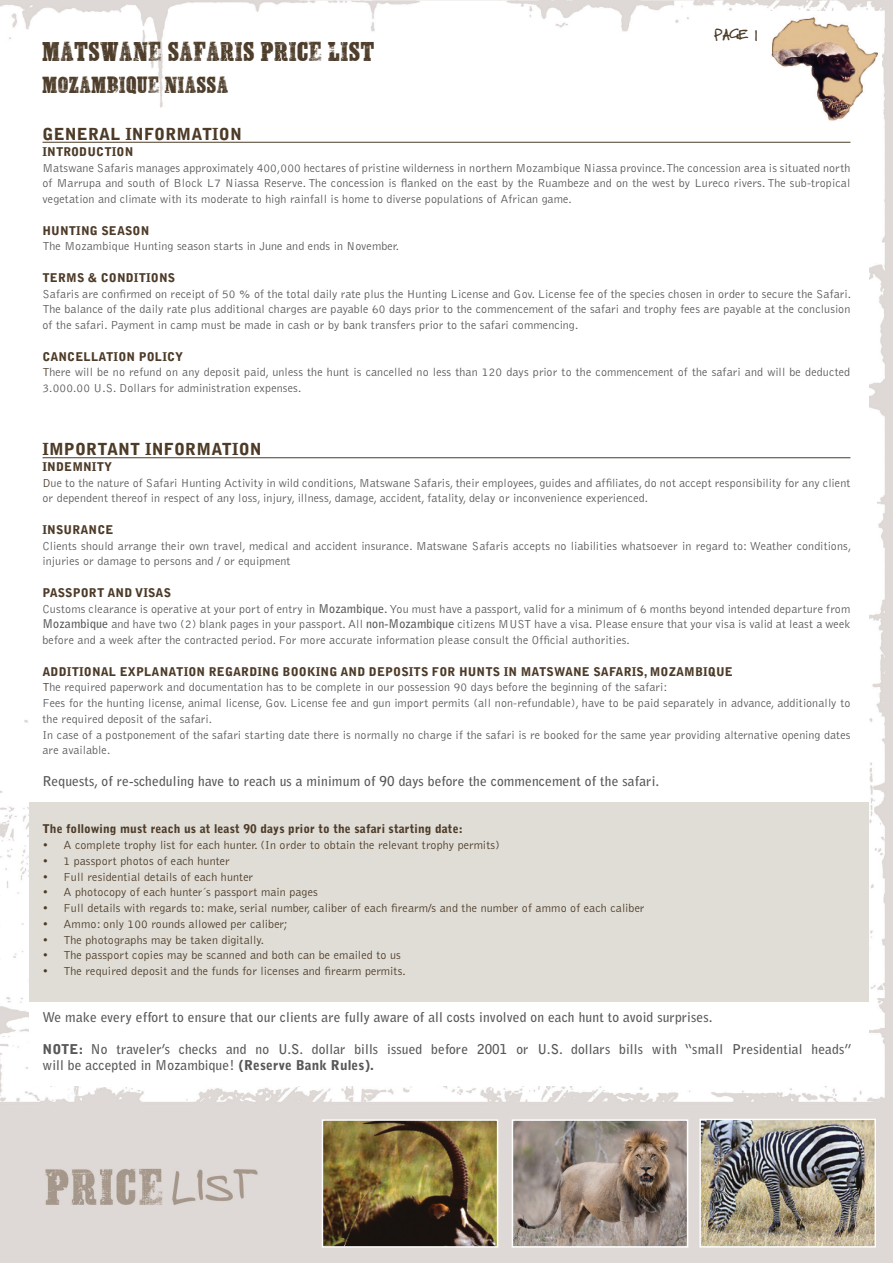
<style>
.page{position:relative;width:893px;height:1263px;background:#fff}
.page>*{position:absolute;margin:0;border:0;box-sizing:border-box;transform-origin:0 0}
.t1{font:21px "Danger Zone Warning";letter-spacing:.025em;color:#4c3b28}
.t2{font:21px "tomshandwrittennew";color:#4c3b28}
.t3{font:18px "Danger Zone Warning";letter-spacing:.025em;color:#4c3b28}
.t4{font:900 16.5px "Bell Gothic Std";letter-spacing:.01em;color:#4d3b28}
.t5{font:700 13.5px/15.8px "Bell Gothic Std";letter-spacing:.01em;color:#57585a}
.t6{font:300 12px/15.8px "Bell Gothic Std";letter-spacing:.01em;color:#57585a}
.t7{font:300 12px "Bell Gothic Std";letter-spacing:.01em;color:#4d3b28}
.t8{font:900 12px "Bell Gothic Std";letter-spacing:.01em;color:#4d3b28}
.s1{font-weight:900;color:#4d3b28}
.s2{color:#4d3b28}
.s3{font-weight:700}
.s4{font-weight:900}
</style>
<div class="page">
<img style="left:0;top:0;width:893px;height:1263px">
<div style="left:29px;top:125px;width:839px;height:961px;background:#fff"></div>
<div style="left:29px;top:803px;width:839px;height:199px;background:#dfddd6"></div>
<img style="left:701px;top:1121px;width:173px;height:124px">
<div style="left:699px;top:1119px;width:177px;height:128px;border:1px solid #fff"></div>
<img style="left:515px;top:1122px;width:170px;height:122px">
<div style="left:512px;top:1119px;width:176px;height:128px;border:2px solid #fff"></div>
<img style="left:324px;top:1121px;width:172px;height:124px">
<div style="left:322px;top:1119px;width:176px;height:128px;border:1px solid #fff"></div>
<img style="left:767px;top:11px;width:115px;height:112px">
<hr style="left:43px;top:142px;width:807px;height:1px;background:#4c3b28">
<hr style="left:43px;top:457px;width:807px;height:1px;background:#4c3b28">
<h1 class="t2" style="left:714px;top:24px;width:45px">PAGE 1</h1>
<h1 class="t1" style="left:43px;top:42px;width:334px">MATSWANE SAFARIS PRICE LIST</h1>
<h2 class="t3" style="left:43px;top:76px;width:187px">MOZAMBIQUE NIASSA</h2>
<h3 class="t4" style="left:43px;top:125px;width:201px">GENERAL INFORMATION</h3>
<p class="t8" style="left:43px;top:145px;width:92px">INTRODUCTION</p>
<p class="t6" style="left:43px;top:160px;width:809px;text-align:justify">Matswane Safaris manages approximately 400,000 hectares of pristine wilderness in northern Mozambique Niassa province. The concession area is situated north of Marrupa and south of Block L7 Niassa Reserve. The concession is flanked on the east by the Ruambeze and on the west by Lureco rivers. The sub-tropical vegetation and climate with its moderate to high rainfall is home to diverse populations of African game.</p>
<p class="t8" style="left:43px;top:223px;width:108px">HUNTING SEASON</p>
<p class="t6" style="left:43px;top:239px;width:358px">The Mozambique Hunting season starts in June and ends in November.</p>
<p class="t8" style="left:43px;top:271px;width:134px">TERMS &amp; CONDITIONS</p>
<p class="t6" style="left:43px;top:286px;width:810px;text-align:justify">Safaris are confirmed on receipt of 50 % of the total daily rate plus the Hunting License and Gov. License fee of the species chosen in order to secure the Safari.<br>The balance of the daily rate plus additional charges are payable 60 days prior to the commencement of the safari and trophy fees are payable at the conclusion of the safari. Payment in camp must be made in cash or by bank transfers prior to the safari commencing.</p>
<p class="t6" style="left:43px;top:349px;width:809px"><span class="s1">CANCELLATION POLICY<br></span><span class="s2">T</span>here will be no refund on any deposit paid, unless the hunt is cancelled no less than 120 days prior to the commencement of the safari and will be deducted<br>3.000.00 U.S. Dollars for administration expenses.</p>
<h3 class="t4" style="left:43px;top:440px;width:221px">IMPORTANT INFORMATION</h3>
<p class="t6" style="left:43px;top:459px;width:809px"><span class="s1">INDEMNITY<br></span><span class="s2">D</span>ue to the nature of Safari Hunting Activity in wild conditions, Matswane Safaris, their employees, guides and affiliates, do not accept responsibility for any client or dependent thereof in respect of any loss, injury, illness, damage, accident, fatality, delay or inconvenience experienced.</p>
<p class="t8" style="left:43px;top:523px;width:72px">INSURANCE</p>
<p class="t6" style="left:43px;top:538px;width:810px">Clients should arrange their own travel, medical and accident insurance. Matswane Safaris accepts no liabilities whatsoever in regard to: Weather conditions, injuries or damage to persons and / or equipment</p>
<p class="t6" style="left:43px;top:585px;width:809px"><span class="s1">PASSPORT AND VISAS<br></span>Customs clearance is operative at your port of entry in <span class="s3">Mozambique.</span> You must have a passport, valid for a minimum of 6 months beyond intended departure from <span class="s3">Mozambique</span> and have two (2) blank pages in your passport. All <span class="s3">non-Mozambique</span> citizens MUST have a visa. Please ensure that your visa is valid at least a week before and a week after the contracted period. For more accurate information please consult the Official authorities.</p>
<p class="t6" style="left:43px;top:664px;width:809px"><span class="s1">ADDITIONAL EXPLANATION REGARDING BOOKING AND DEPOSITS FOR HUNTS IN MATSWANE SAFARIS, MOZAMBIQUE<br></span><span class="s2">T</span>he required paperwork and documentation has to be complete in our possession 90 days before the beginning of the safari:<br>Fees for the hunting license, animal license, Gov. License fee and gun import permits (all non-refundable), have to be paid separately in advance, additionally to the required deposit of the safari.<br>In case of a postponement of the safari starting date there is normally no charge if the safari is re booked for the same year providing alternative opening dates are available.</p>
<p class="t5" style="left:43px;top:773px;width:618px">Requests, of re-scheduling have to reach us a minimum of 90 days before the commencement of the safari.</p>
<p class="t8" style="left:43px;top:822px;width:422px">The following must reach us at least 90 days prior to the safari starting date:</p>
<p class="t7" style="left:43px;top:839px;width:459px">• A complete trophy list for each hunter. (In order to obtain the relevant trophy permits)</p>
<p class="t7" style="left:43px;top:854px;width:189px">• 1 passport photos of each hunter</p>
<p class="t7" style="left:43px;top:870px;width:212px">• Full residential details of each hunter</p>
<p class="t7" style="left:43px;top:886px;width:277px">• A photocopy of each hunter´s passport main pages</p>
<p class="t7" style="left:43px;top:902px;width:603px">• Full details with regards to: make, serial number, caliber of each firearm/s and the number of ammo of each caliber</p>
<p class="t7" style="left:43px;top:917px;width:247px">• Ammo: only 100 rounds allowed per caliber;</p>
<p class="t7" style="left:43px;top:933px;width:223px">• The photographs may be taken digitally.</p>
<p class="t7" style="left:43px;top:949px;width:360px">• The passport copies may be scanned and both can be emailed to us</p>
<p class="t7" style="left:43px;top:965px;width:365px">• The required deposit and the funds for licenses and firearm permits.</p>
<p class="t5" style="left:43px;top:1009px;width:671px">We make every effort to ensure that our clients are fully aware of all costs involved on each hunt to avoid surprises.</p>
<p class="t5" style="left:43px;top:1041px;width:811px"><span class="s4">NOTE:</span> No traveler’s checks and no U.S. dollar bills issued before 2001 or U.S. dollars bills with “small Presidential heads” will be accepted in Mozambique! <span class="s4">(Reserve Bank Rules).</span></p>
</div>
